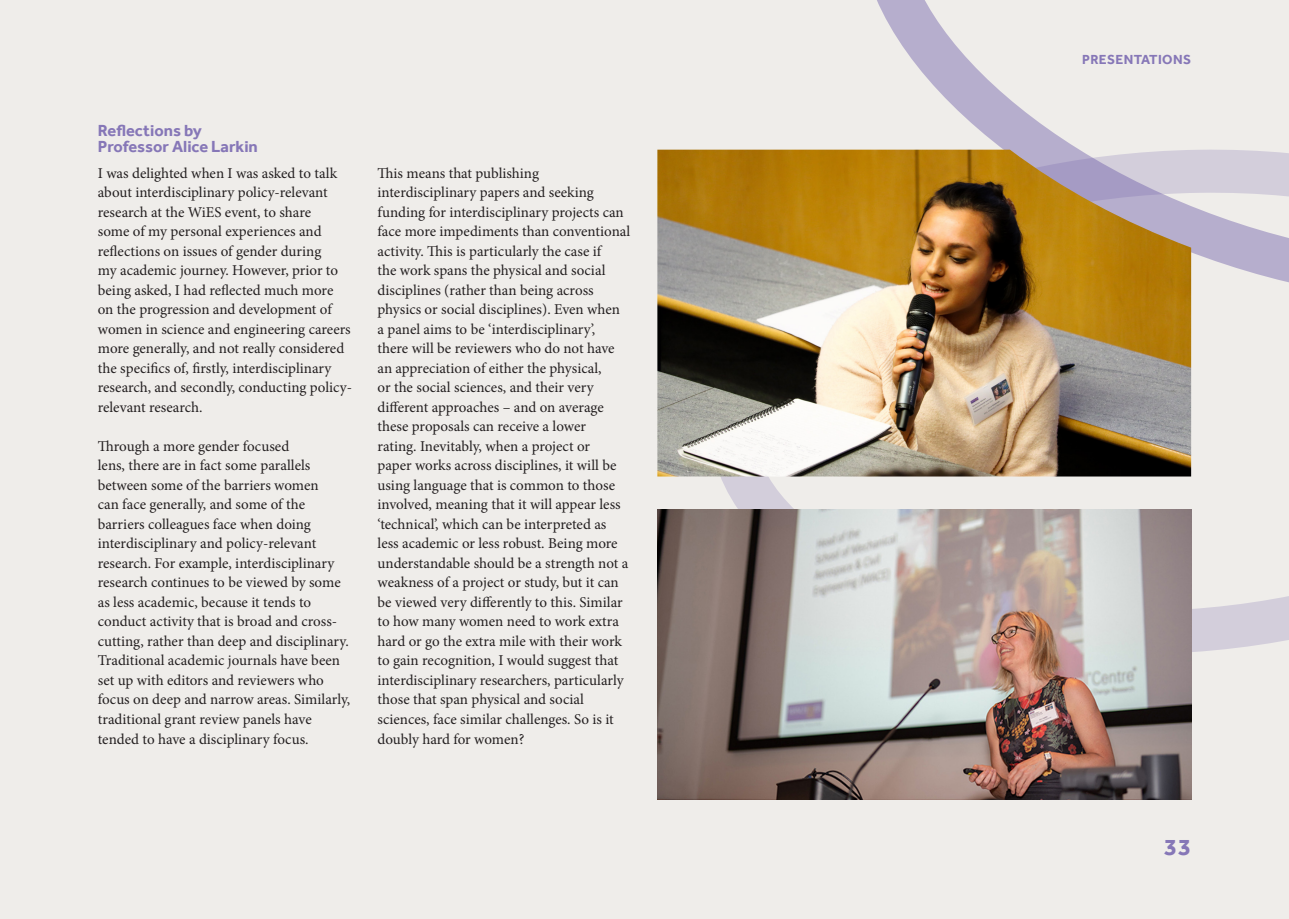
<style>
.page{position:relative;width:1289px;height:919px;background:#fff}
.page>*{position:absolute;margin:0;border:0;box-sizing:border-box;transform-origin:0 0}
.t1{font:700 24px "Effra";color:#8677b7}
.t2{font:700 16.5px/16.5px "Effra";color:#8677b7}
.t3{font:15px/19.5px "Minion Pro";color:#231f20}
.t4{font:700 13.5px "Effra";letter-spacing:.03em;color:#8677b7}
</style>
<div class="page">
<div style="left:0;top:0;width:1288px;height:918px;background:#efedea"></div>
<svg style="left:877px;top:0;width:175px;height:132px"></svg>
<svg style="left:692px;top:132px;width:596px;height:539px"></svg>
<img style="left:657px;top:150px;width:534px;height:326px">
<img style="left:657px;top:509px;width:534px;height:290px">
<p class="t2" style="left:98px;top:122px;width:161px">Reflections by<br>Professor Alice Larkin</p>
<p class="t3" style="left:98px;top:163px;width:256px">I was delighted when I was asked to talk about interdisciplinary policy-relevant research at the WiES event, to share<br>some of my personal experiences and reflections on issues of gender during<br>my academic journey. However, prior to being asked, I had reflected much more on the progression and development of women in science and engineering careers more generally, and not really considered the specifics of, firstly, interdisciplinary research, and secondly, conducting policy&shy;relevant research.</p>
<p class="t3" style="left:98px;top:436px;width:254px">Through a more gender focused<br>lens, there are in fact some parallels between some of the barriers women<br>can face generally, and some of the barriers colleagues face when doing interdisciplinary and policy-relevant research. For example, interdisciplinary research continues to be viewed by some as less academic, because it tends to conduct activity that is broad and cross&shy;cutting, rather than deep and disciplinary.<br>Traditional academic journals have been set up with editors and reviewers who focus on deep and narrow areas. Similarly, traditional grant review panels have tended to have a disciplinary focus.</p>
<p class="t3" style="left:377px;top:163px;width:254px">This means that publishing interdisciplinary papers and seeking funding for interdisciplinary projects can face more impediments than conventional activity. This is particularly the case if<br>the work spans the physical and social disciplines (rather than being across physics or social disciplines). Even when a panel aims to be ‘interdisciplinary’,<br>there will be reviewers who do not have an appreciation of either the physical,<br>or the social sciences, and their very different approaches – and on average these proposals can receive a lower<br>rating. Inevitably, when a project or<br>paper works across disciplines, it will be using language that is common to those involved, meaning that it will appear less ‘technical’, which can be interpreted as less academic or less robust. Being more understandable should be a strength not a weakness of a project or study, but it can be viewed very differently to this. Similar to how many women need to work extra hard or go the extra mile with their work to gain recognition, I would suggest that interdisciplinary researchers, particularly those that span physical and social sciences, face similar challenges. So is it doubly hard for women?</p>
<p class="t4" style="left:1082px;top:51px;width:110px">PRESENTATIONS</p>
<h1 class="t1" style="left:1164px;top:832px;width:28px">33</h1>
</div>
